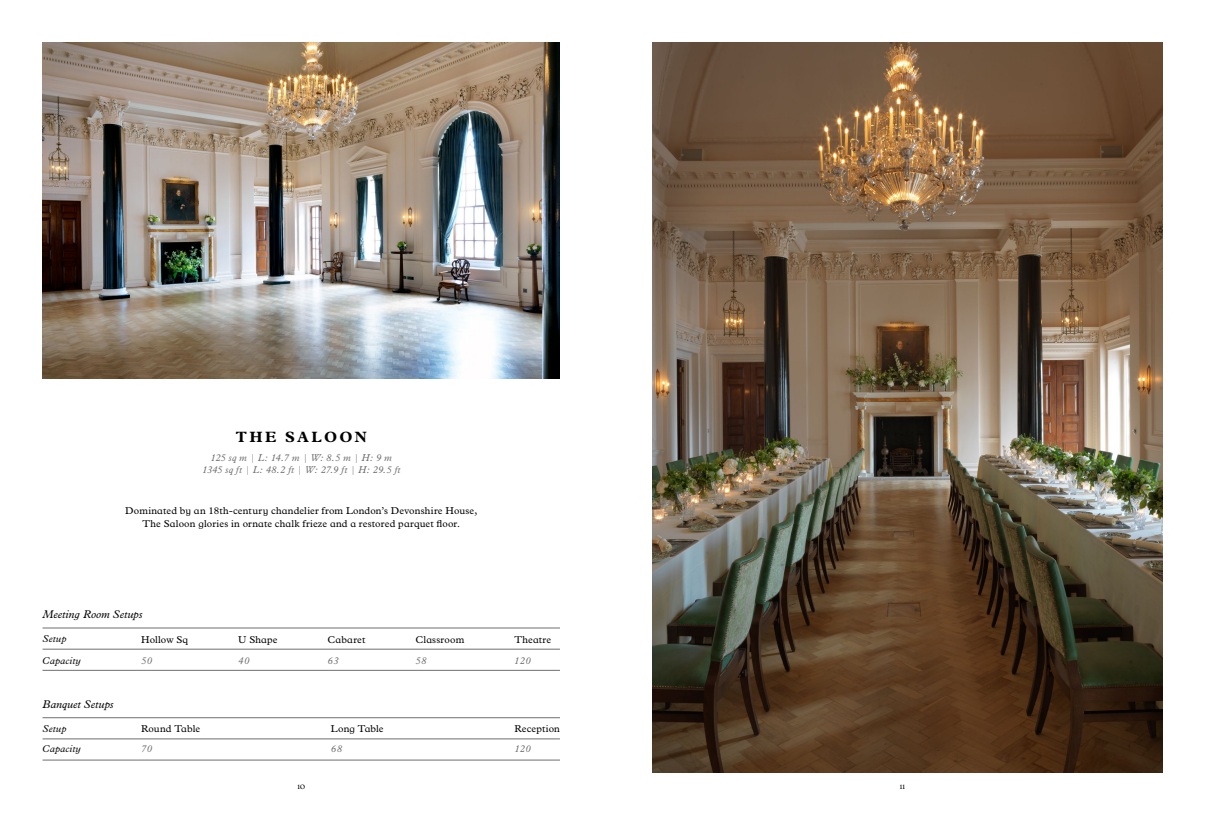
<style>
.page{position:relative;width:1205px;height:815px;background:#fff}
.page>*{position:absolute;margin:0;border:0;box-sizing:border-box;transform-origin:0 0}
.t1{font:700 15px "Plantin MT Schlbk";letter-spacing:.155em;color:#000}
.t2{font:italic 11.25px "Plantin MT Schlbk";color:#000}
.t3{font:10px/13.8px "Plantin MT Schlbk";letter-spacing:.015em;color:#000;text-align:center}
.t4{font:italic 10px "Plantin MT Schlbk";letter-spacing:.025em;color:#706f6f}
.t5{font:italic 10px "Plantin MT Schlbk";letter-spacing:.02em;color:#000}
.t6{font:8.75px "NED Numerals";color:#000}
</style>
<div class="page">
<img style="left:43px;top:42px;width:517px;height:336px">
<hr style="left:43px;top:649px;width:517px;height:1px;background:#706f6f">
<hr style="left:43px;top:739px;width:517px;height:1px;background:#706f6f">
<hr style="left:43px;top:670px;width:517px;height:1px;background:#706f6f">
<hr style="left:43px;top:760px;width:517px;height:1px;background:#706f6f">
<hr style="left:43px;top:628px;width:517px;height:1px;background:#706f6f">
<hr style="left:43px;top:717px;width:517px;height:1px;background:#706f6f">
<img style="left:652px;top:43px;width:510px;height:729px">
<h1 class="t1" style="left:236px;top:428px;width:133px">THE SALOON</h1>
<p class="t4" style="left:202px;top:464px;width:200px">1345 sq ft | L: 48.2 ft | W: 27.9 ft | H: 29.5 ft</p>
<p class="t4" style="left:211px;top:452px;width:183px">125 sq m | L: 14.7 m | W: 8.5 m | H: 9 m</p>
<p class="t3" style="left:125px;top:503px;width:354px">Dominated by an 18th-century chandelier from London’s Devonshire House,<br>The Saloon glories in ornate chalk frieze and a restored parquet floor.</p>
<p class="t2" style="left:43px;top:608px;width:102px">Meeting Room Setups</p>
<p class="t5" style="left:43px;top:633px;width:25px">Setup</p>
<p class="t3" style="left:141px;top:632px;width:49px">Hollow Sq</p>
<p class="t3" style="left:238px;top:632px;width:41px">U Shape</p>
<p class="t3" style="left:328px;top:632px;width:39px">Cabaret</p>
<p class="t3" style="left:415px;top:632px;width:50px">Classroom</p>
<p class="t3" style="left:514px;top:632px;width:38px">Theatre</p>
<p class="t5" style="left:42px;top:654px;width:40px">Capacity</p>
<p class="t4" style="left:141px;top:654px;width:13px">50</p>
<p class="t4" style="left:238px;top:654px;width:13px">40</p>
<p class="t4" style="left:328px;top:654px;width:12px">63</p>
<p class="t4" style="left:415px;top:654px;width:12px">58</p>
<p class="t4" style="left:514px;top:654px;width:18px">120</p>
<p class="t2" style="left:43px;top:697px;width:73px">Banquet Setups</p>
<p class="t5" style="left:43px;top:723px;width:25px">Setup</p>
<p class="t3" style="left:141px;top:722px;width:60px">Round Table</p>
<p class="t3" style="left:331px;top:722px;width:54px">Long Table</p>
<p class="t3" style="left:514px;top:722px;width:47px">Reception</p>
<p class="t5" style="left:42px;top:743px;width:40px">Capacity</p>
<p class="t4" style="left:141px;top:743px;width:12px">70</p>
<p class="t4" style="left:331px;top:743px;width:13px">68</p>
<p class="t4" style="left:514px;top:743px;width:18px">120</p>
<p class="t6" style="left:297px;top:783px;width:9px">10</p>
<p class="t6" style="left:900px;top:783px;width:7px">11</p>
</div>
